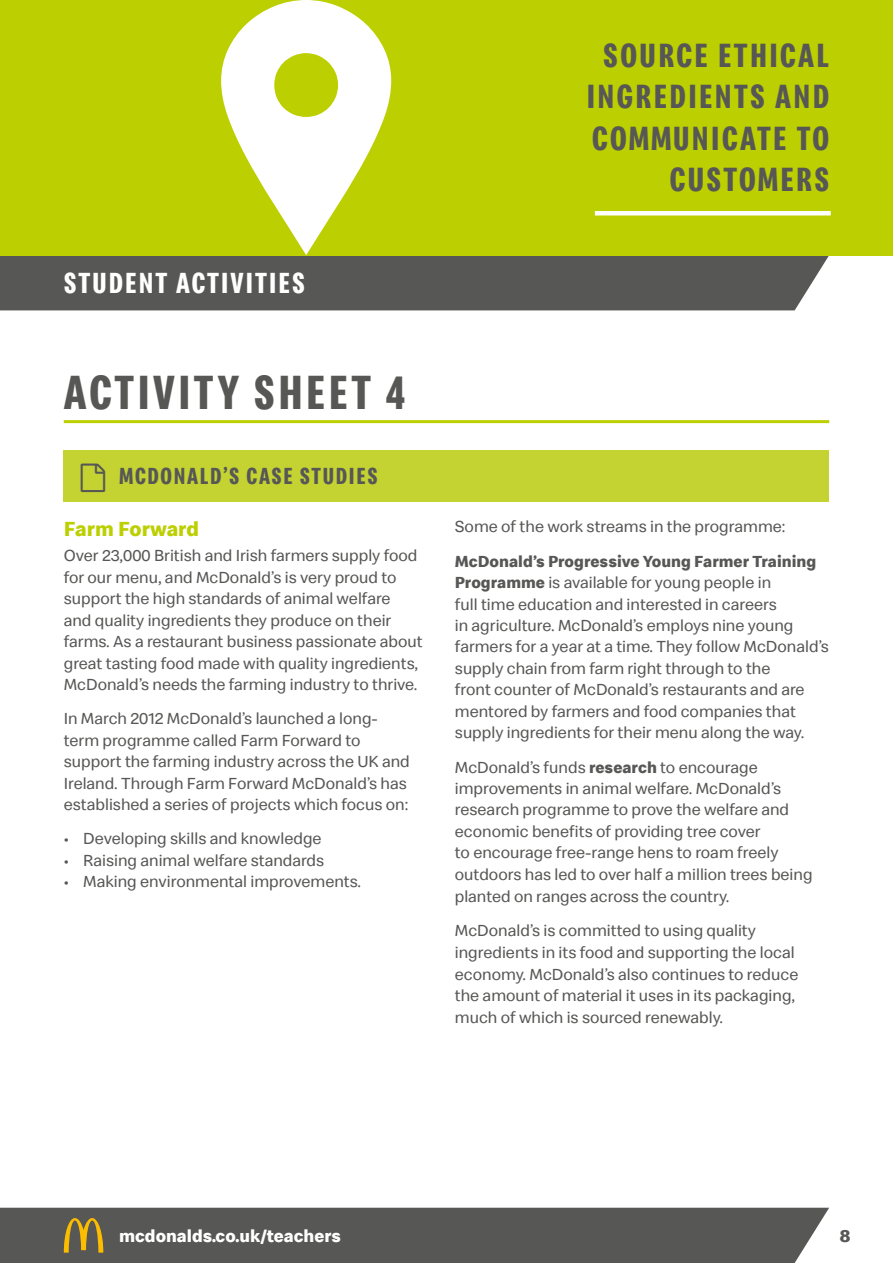
<style>
.page{position:relative;width:893px;height:1263px;background:#fff}
.page>*{position:absolute;margin:0;border:0;box-sizing:border-box;transform-origin:0 0}
.t1{font:700 49.5px "Speedee Condensed";letter-spacing:.07em;color:#575756}
.t2{font:700 34.65px/41.5px "Speedee Condensed";letter-spacing:.07em;color:#575756;text-align:right}
.t3{font:700 30px "Speedee Condensed";letter-spacing:.07em;color:#fff}
.t4{font:700 24px "Speedee Condensed";letter-spacing:.07em;color:#575756}
.t5{font:700 21px "Speedee";color:#bccf00}
.t6{font:700 18px "Speedee";color:#fff}
.t7{font:700 18px "Speedee";color:#575756}
.t8{font:16.5px/21.5px "Speedee";color:#575756}
.s1{font-weight:700}
</style>
<div class="page">
<div style="left:0;top:255px;width:829px;height:55px;background:#575756"></div>
<hr style="left:64px;top:420px;width:765px;height:3px;background:#bccf00">
<div style="left:0;top:1208px;width:829px;height:55px;background:#575756"></div>
<div style="left:64px;top:451px;width:765px;height:51px;background:#c4d331"></div>
<div style="left:0;top:0;width:893px;height:255px;background:#bccf00"></div>
<hr style="left:595px;top:211px;width:236px;height:4px;background:#fff">
<svg style="left:221px;top:0;width:170px;height:255px"></svg>
<svg style="left:64px;top:1218px;width:39px;height:35px"></svg>
<h3 class="t3" style="left:64px;top:265px;width:243px">STUDENT ACTIVITIES</h3>
<h1 class="t1" style="left:64px;top:362px;width:343px">ACTIVITY SHEET 4</h1>
<h3 class="t4" style="left:119px;top:461px;width:260px">MCDONALD’S CASE STUDIES</h3>
<p class="t5" style="left:64px;top:515px;width:137px">Farm Forward</p>
<p class="t8" style="left:64px;top:545px;width:360px">Over 23,000 British and Irish farmers supply food for our menu, and McDonald’s is very proud to support the high standards of animal welfare<br>and quality ingredients they produce on their farms. As a restaurant business passionate about great tasting food made with quality ingredients, McDonald’s needs the farming industry to thrive.</p>
<p class="t8" style="left:64px;top:708px;width:348px">In March 2012 McDonald’s launched a long&shy;term programme called Farm Forward to support the farming industry across the UK and Ireland. Through Farm Forward McDonald’s has established a series of projects which focus on:</p>
<p class="t8" style="left:64px;top:828px;width:259px">• Developing skills and knowledge</p>
<p class="t8" style="left:64px;top:850px;width:262px">• Raising animal welfare standards</p>
<p class="t8" style="left:64px;top:871px;width:299px">• Making environmental improvements.</p>
<h2 class="t2" style="left:587px;top:35px;width:244px">SOURCE ETHICAL<br>INGREDIENTS AND<br>COMMUNICATE TO<br>CUSTOMERS</h2>
<p class="t8" style="left:455px;top:516px;width:332px">Some of the work streams in the programme:</p>
<p class="t8" style="left:455px;top:550px;width:376px"><span class="s1">McDonald’s Progressive Young Farmer Training Programme</span> is available for young people in<br>full time education and interested in careers<br>in agriculture. McDonald’s employs nine young farmers for a year at a time. They follow McDonald’s supply chain from farm right through to the<br>front counter of McDonald’s restaurants and are mentored by farmers and food companies that supply ingredients for their menu along the way.</p>
<p class="t8" style="left:455px;top:756px;width:359px">McDonald’s funds <span class="s1">research</span> to encourage improvements in animal welfare. McDonald’s research programme to prove the welfare and economic benefits of providing tree cover<br>to encourage free-range hens to roam freely outdoors has led to over half a million trees being planted on ranges across the country.</p>
<p class="t8" style="left:455px;top:920px;width:345px">McDonald’s is committed to using quality ingredients in its food and supporting the local economy. McDonald’s also continues to reduce the amount of material it uses in its packaging, much of which is sourced renewably.</p>
<p class="t6" style="left:119px;top:1224px;width:223px">mcdonalds.co.uk/teachers</p>
<p class="t7" style="left:840px;top:1224px;width:12px">8</p>
</div>
